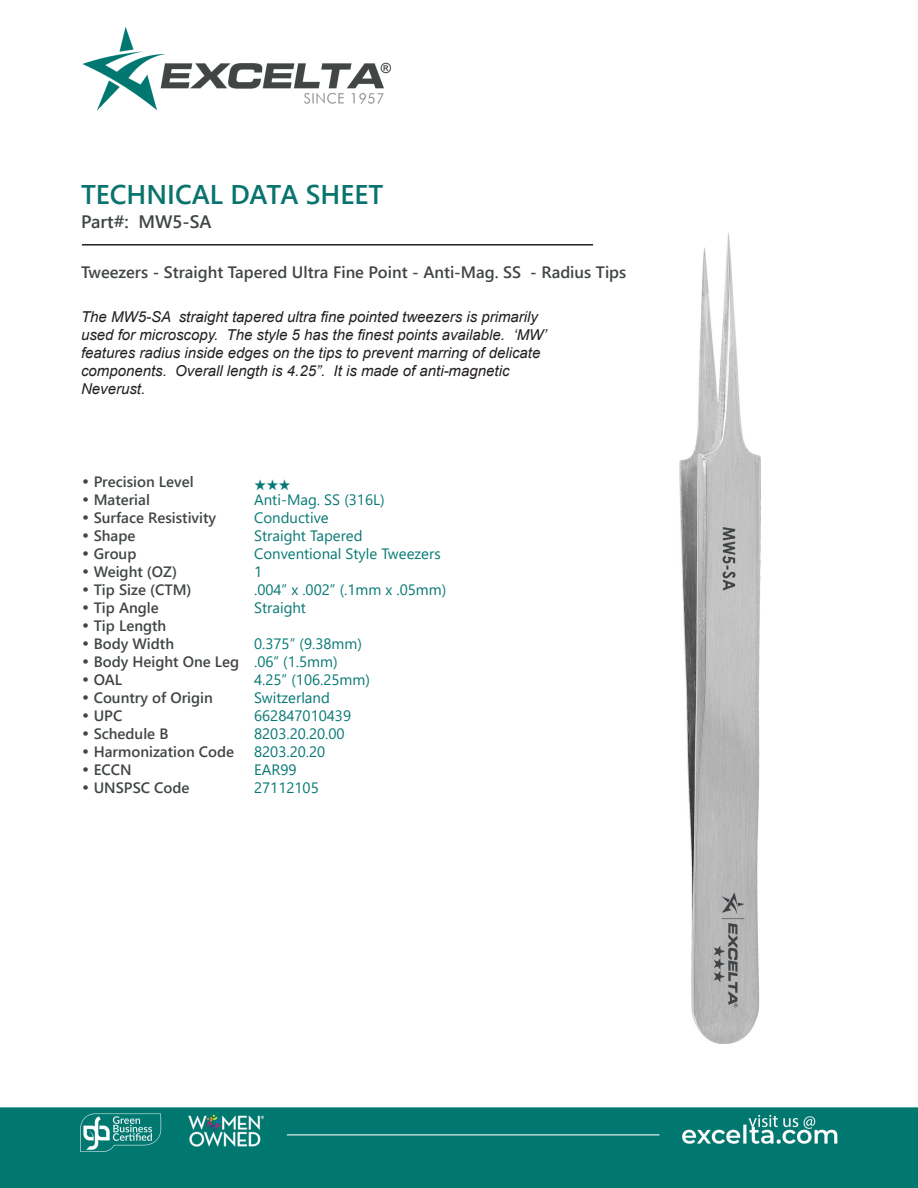
<style>
.page{position:relative;width:918px;height:1188px;background:#fff}
.page>*{position:absolute;margin:0;border:0;box-sizing:border-box;transform-origin:0 0}
.t1{font:700 27px "Yu Gothic UI";color:#08746d}
.t2{font:700 18px "Yu Gothic UI";color:#414546}
.t3{font:700 16.5px "Yu Gothic UI";color:#414546}
.t4{font:italic 15px/18px "Arial";color:#231f20}
.CT_s_CTM{font:15px "Yu Gothic UI";color:#077874}
.CT_s_CTM-2{font:700 15px "Yu Gothic UI";color:#414546}
.CT_s_CTM-3{font:15px "Zapf Ding Bats";color:#077874}
.s1{font-family:"Century Gothic";font-weight:400}
</style>
<div class="page">
<img style="left:0;top:27px;width:918px;height:1161px">
<img style="left:679px;top:232px;width:82px;height:812px">
<hr style="left:82px;top:244px;width:511px;height:2px;background:#231f20">
<p class="t1" style="left:81px;top:178px;width:304px">TECHNICAL DATA SHEET</p>
<p class="t2" style="left:81px;top:212px;width:132px">Part#: MW5-SA</p>
<p class="t3" style="left:81px;top:262px;width:547px">Tweezers - Straight Tapered Ultra Fine Point - Anti-Mag. SS - Radius Tips</p>
<p class="t4" style="left:81px;top:308px;width:467px">The MW5-SA straight tapered ultra fine pointed tweezers is primarily used for microscopy. The style 5 has the finest points available. ‘MW’ features radius inside edges on the tips to prevent marring of delicate components. Overall length is 4.25”. It is made of anti-magnetic Neverust.</p>
<p class="CT_s_CTM-2" style="left:81px;top:473px;width:114px"><span class="s1">•</span> Precision Level</p>
<p class="CT_s_CTM-3" style="left:254px;top:476px;width:38px">★★★</p>
<p class="CT_s_CTM-2" style="left:81px;top:491px;width:70px"><span class="s1">•</span> Material</p>
<p class="CT_s_CTM" style="left:254px;top:485px;width:132px">Anti-Mag. SS (316L)</p>
<p class="CT_s_CTM-2" style="left:81px;top:509px;width:137px"><span class="s1">•</span> Surface Resistivity</p>
<p class="CT_s_CTM" style="left:254px;top:503px;width:76px">Conductive</p>
<p class="CT_s_CTM-2" style="left:81px;top:527px;width:56px"><span class="s1">•</span> Shape</p>
<p class="CT_s_CTM" style="left:254px;top:521px;width:110px">Straight Tapered</p>
<p class="CT_s_CTM-2" style="left:81px;top:545px;width:57px"><span class="s1">•</span> Group</p>
<p class="CT_s_CTM" style="left:254px;top:539px;width:188px">Conventional Style Tweezers</p>
<p class="CT_s_CTM-2" style="left:81px;top:563px;width:98px"><span class="s1">•</span> Weight (OZ)</p>
<p class="CT_s_CTM" style="left:254px;top:557px;width:10px">1</p>
<p class="CT_s_CTM-2" style="left:81px;top:581px;width:112px"><span class="s1">•</span> Tip Size (CTM)</p>
<p class="CT_s_CTM" style="left:254px;top:575px;width:194px">.004” x .002” (.1mm x .05mm)</p>
<p class="CT_s_CTM-2" style="left:81px;top:599px;width:79px"><span class="s1">•</span> Tip Angle</p>
<p class="CT_s_CTM" style="left:254px;top:593px;width:53px">Straight</p>
<p class="CT_s_CTM-2" style="left:81px;top:617px;width:87px"><span class="s1">•</span> Tip Length</p>
<p class="CT_s_CTM-2" style="left:81px;top:635px;width:95px"><span class="s1">•</span> Body Width</p>
<p class="CT_s_CTM" style="left:254px;top:629px;width:109px">0.375” (9.38mm)</p>
<p class="CT_s_CTM-2" style="left:81px;top:653px;width:160px"><span class="s1">•</span> Body Height One Leg</p>
<p class="CT_s_CTM" style="left:254px;top:647px;width:85px">.06” (1.5mm)</p>
<p class="CT_s_CTM-2" style="left:81px;top:671px;width:43px"><span class="s1">•</span> OAL</p>
<p class="CT_s_CTM" style="left:254px;top:665px;width:117px">4.25” (106.25mm)</p>
<p class="CT_s_CTM-2" style="left:81px;top:689px;width:133px"><span class="s1">•</span> Country of Origin</p>
<p class="CT_s_CTM" style="left:254px;top:683px;width:77px">Switzerland</p>
<p class="CT_s_CTM-2" style="left:81px;top:707px;width:43px"><span class="s1">•</span> UPC</p>
<p class="CT_s_CTM" style="left:254px;top:701px;width:99px">662847010439</p>
<p class="CT_s_CTM-2" style="left:81px;top:725px;width:89px"><span class="s1">•</span> Schedule B</p>
<p class="CT_s_CTM" style="left:254px;top:719px;width:92px">8203.20.20.00</p>
<p class="CT_s_CTM-2" style="left:81px;top:743px;width:155px"><span class="s1">•</span> Harmonization Code</p>
<p class="CT_s_CTM" style="left:254px;top:737px;width:73px">8203.20.20</p>
<p class="CT_s_CTM-2" style="left:81px;top:761px;width:52px"><span class="s1">•</span> ECCN</p>
<p class="CT_s_CTM" style="left:254px;top:755px;width:44px">EAR99</p>
<p class="CT_s_CTM-2" style="left:81px;top:779px;width:110px"><span class="s1">•</span> UNSPSC Code</p>
<p class="CT_s_CTM" style="left:254px;top:773px;width:66px">27112105</p>
</div>
